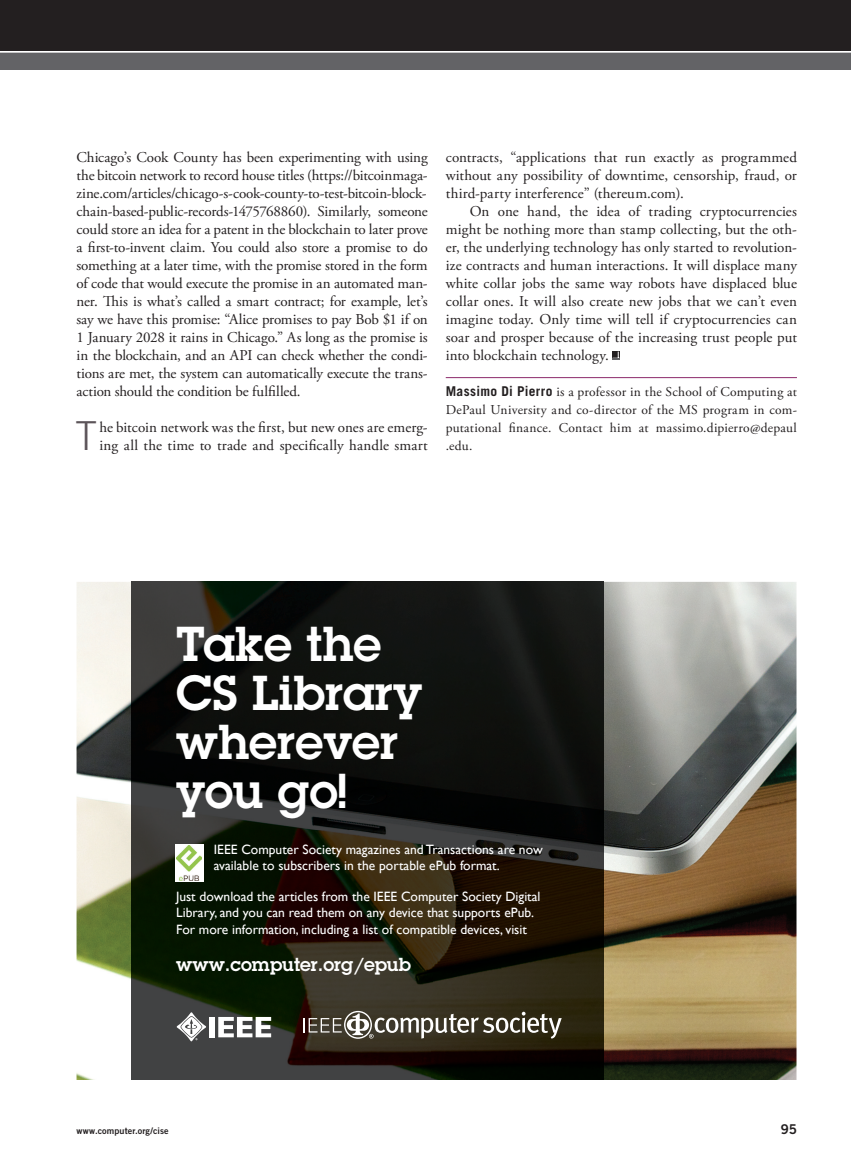
<style>
.page{position:relative;width:851px;height:1161px;background:#fff}
.page>*{position:absolute;margin:0;border:0;box-sizing:border-box;transform-origin:0 0}
.t1{font:600 48px/49.2px "Lubalin Graph Std";color:#fff}
.t2{font:300 39.9px "Trade Gothic LT Std";color:#5c5459}
.t3{font:600 18.45px "Lubalin Graph Std";color:#fff}
.t4{font:15px/18px "Adobe Garamond Pro";letter-spacing:.005em;color:#231f20;text-align:justify}
.t5{font:13.5px/16.2px "Gill Sans";color:#fff}
.t6{font:13.5px/18px "Adobe Garamond Pro";letter-spacing:.025em;color:#231f20;text-align:justify}
.t7{font:13.5px "Trade Gothic LT Std Bd 2";color:#231f20}
.t8{font:9px "Trade Gothic LT Std Bd 2";letter-spacing:.01em;color:#231f20}
.s1{font-family:"Trade Gothic LT Std";font-weight:700}
</style>
<div class="page">
<div style="left:0;top:0;width:850px;height:51px;background:#231f20"></div>
<div style="left:0;top:52px;width:850px;height:18px;background:#636366"></div>
<hr style="left:446px;top:377px;width:350px;height:1px;background:#8b296a">
<svg style="left:612px;top:352px;width:8px;height:8px"></svg>
<img style="left:76px;top:582px;width:720px;height:498px">
<img style="left:132px;top:582px;width:471px;height:498px">
<div style="left:210px;top:1017px;width:5px;height:20px;background:#fff"></div>
<svg style="left:218px;top:1017px;width:53px;height:20px"></svg>
<svg style="left:177px;top:1012px;width:29px;height:29px"></svg>
<svg style="left:304px;top:1011px;width:257px;height:28px"></svg>
<svg style="left:175px;top:844px;width:28px;height:38px"></svg>
<img style="left:176px;top:845px;width:26px;height:35px">
<hr style="left:0;top:51px;width:850px;height:2px;background:#fff">
<p class="t4" style="left:76px;top:149px;width:353px">Chicago’s Cook County has been experimenting with using the bitcoin network to record house titles (https://bitcoinmaga&shy;zine.com/articles/chicago-s-cook-county-to-test-bitcoin-block&shy;chain-based-public-records-1475768860). Similarly, someone could store an idea for a patent in the blockchain to later prove a first-to-invent claim. You could also store a promise to do something at a later time, with the promise stored in the form of code that would execute the promise in an automated man&shy;ner. This is what’s called a smart contract; for example, let’s say we have this promise: “Alice promises to pay Bob $1 if on 1 January 2028 it rains in Chicago.” As long as the promise is in the blockchain, and an API can check whether the condi&shy;tions are met, the system can automatically execute the trans&shy;action should the condition be fulfilled.</p>
<h2 class="t2" style="left:75px;top:412px;width:24px">T</h2>
<p class="t4" style="left:99px;top:419px;width:330px">he bitcoin network was the first, but new ones are emerg&shy;ing all the time to trade and specifically handle smart</p>
<p class="t4" style="left:446px;top:149px;width:353px">contracts, “applications that run exactly as programmed without any possibility of downtime, censorship, fraud, or third-party interference” (thereum.com).</p>
<p class="t4" style="left:446px;top:203px;width:353px;text-indent:24px">On one hand, the idea of trading cryptocurrencies might be nothing more than stamp collecting, but the oth&shy;er, the underlying technology has only started to revolution&shy;ize contracts and human interactions. It will displace many white collar jobs the same way robots have displaced blue collar ones. It will also create new jobs that we can’t even imagine today. Only time will tell if cryptocurrencies can soar and prosper because of the increasing trust people put into blockchain technology.</p>
<p class="t6" style="left:445px;top:383px;width:353px"><span class="s1">Massimo Di Pierro</span> is a professor in the School of Computing at DePaul University and co-director of the MS program in com&shy;putational finance. Contact him at massimo.dipierro@depaul .edu.</p>
<h1 class="t1" style="left:176px;top:618px;width:247px">Take the<br>CS Library wherever you go!</h1>
<p class="t5" style="left:214px;top:841px;width:330px">IEEE Computer Society magazines and Transactions are now available to subscribers in the portable ePub format.</p>
<p class="t5" style="left:176px;top:888px;width:366px">Just download the articles from the IEEE Computer Society Digital<br>Library, and you can read them on any device that supports ePub.<br>For more information, including a list of compatible devices, visit</p>
<p class="t3" style="left:176px;top:952px;width:236px">www.computer.org/epub</p>
<p class="t8" style="left:76px;top:1125px;width:94px">www.computer.org/cise</p>
<p class="t7" style="left:780px;top:1121px;width:18px">95</p>
</div>
